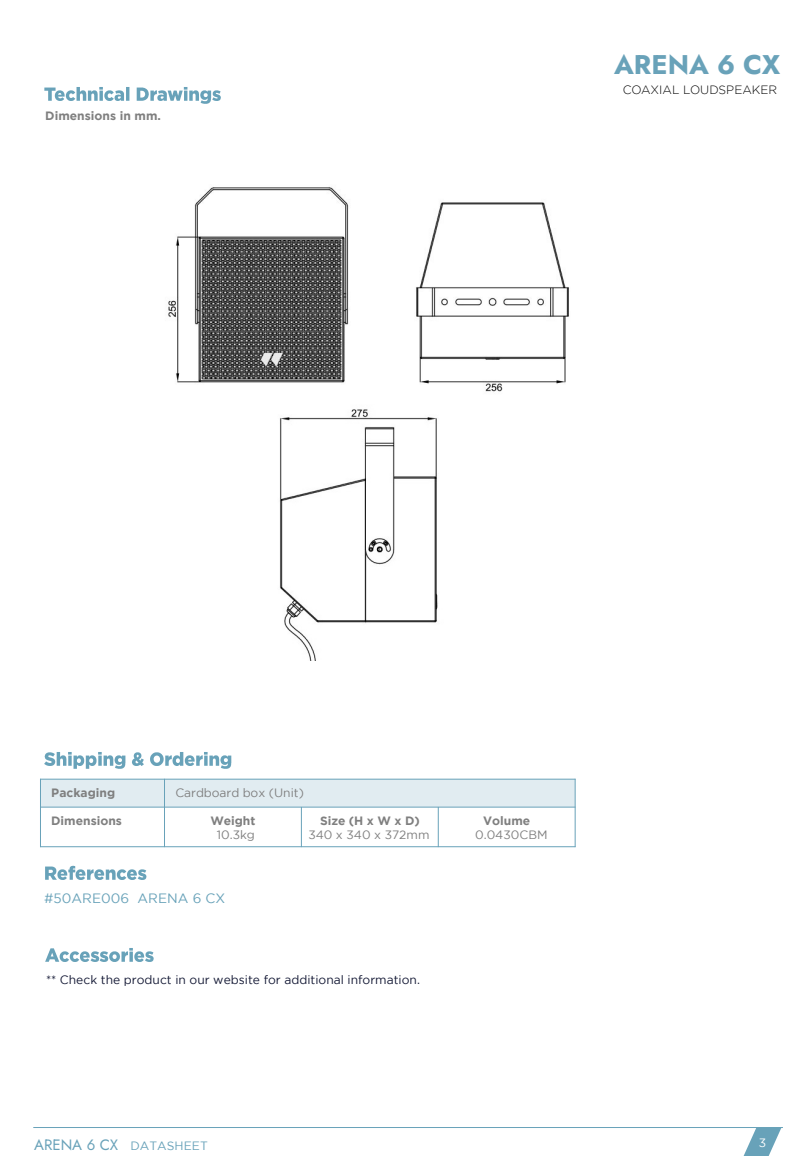
<style>
.page{position:relative;width:810px;height:1170px;background:#fff}
.page>*{position:absolute;margin:0;border:0;box-sizing:border-box;transform-origin:0 0}
.t1{font:700 27px "Jost";color:#69a2b9}
.t2{font:13.5px "Gotham";letter-spacing:.005em;color:#68a2b9}
.t3{font:700 12px "Gotham";color:#7f7f7f}
.t4{font:12px "Gotham";color:#141935}
.t5{font:12px "Gotham";color:#7f7f7f}
.t6{font:300 12px "Gotham";color:#000}
.t7{font:12px "Gotham";color:#68a2b9}
.t8{font:12px "Gotham";color:#fff}
.s1{font-family:"Jost";font-size:15px;color:#69a2b9}
</style>
<div class="page">
<img style="left:44px;top:87px;width:177px;height:17px">
<svg style="left:743px;top:1128px;width:39px;height:28px"></svg>
<hr style="left:33px;top:1127px;width:750px;height:1px;background:#68a2b9">
<img style="left:44px;top:752px;width:188px;height:16px">
<div style="left:40px;top:779px;width:125px;height:28px;background:#e1ecf1"></div>
<div style="left:165px;top:779px;width:410px;height:28px;background:#e1ecf1"></div>
<hr style="left:164px;top:779px;width:1px;height:68px;background:#68a2b9">
<hr style="left:301px;top:807px;width:1px;height:40px;background:#68a2b9">
<hr style="left:438px;top:807px;width:1px;height:40px;background:#68a2b9">
<hr style="left:40px;top:807px;width:536px;height:1px;background:#68a2b9">
<hr style="left:40px;top:779px;width:1px;height:68px;background:#68a2b9">
<hr style="left:575px;top:779px;width:1px;height:68px;background:#68a2b9">
<hr style="left:40px;top:779px;width:536px;height:1px;background:#68a2b9">
<hr style="left:40px;top:846px;width:536px;height:1px;background:#68a2b9">
<img style="left:45px;top:865px;width:102px;height:15px">
<img style="left:45px;top:948px;width:109px;height:14px">
<img style="left:168px;top:187px;width:401px;height:474px">
<p class="t3" style="left:45px;top:108px;width:117px">Dimensions in mm.</p>
<h1 class="t1" style="left:614px;top:46px;width:168px">ARENA 6 CX</h1>
<p class="t6" style="left:623px;top:84px;width:156px">COAXIAL LOUDSPEAKER</p>
<p class="t3" style="left:51px;top:786px;width:65px">Packaging</p>
<p class="t5" style="left:175px;top:786px;width:130px">Cardboard box (Unit)</p>
<p class="t3" style="left:51px;top:814px;width:72px">Dimensions</p>
<p class="t3" style="left:210px;top:814px;width:47px">Weight</p>
<p class="t5" style="left:217px;top:828px;width:40px">10.3kg</p>
<p class="t3" style="left:320px;top:814px;width:101px">Size (H x W x D)</p>
<p class="t5" style="left:308px;top:828px;width:123px">340 x 340 x 372mm</p>
<p class="t2" style="left:44px;top:890px;width:183px">#50ARE006 ARENA 6 CX</p>
<p class="t4" style="left:46px;top:973px;width:375px">** Check the product in our website for additional information.</p>
<p class="t3" style="left:483px;top:814px;width:48px">Volume</p>
<p class="t5" style="left:475px;top:828px;width:74px">0.0430 CBM</p>
<p class="t7" style="left:34px;top:1139px;width:175px"><span class="s1">ARENA 6 CX</span> DATASHEET</p>
<p class="t8" style="left:759px;top:1136px;width:9px">3</p>
</div>
